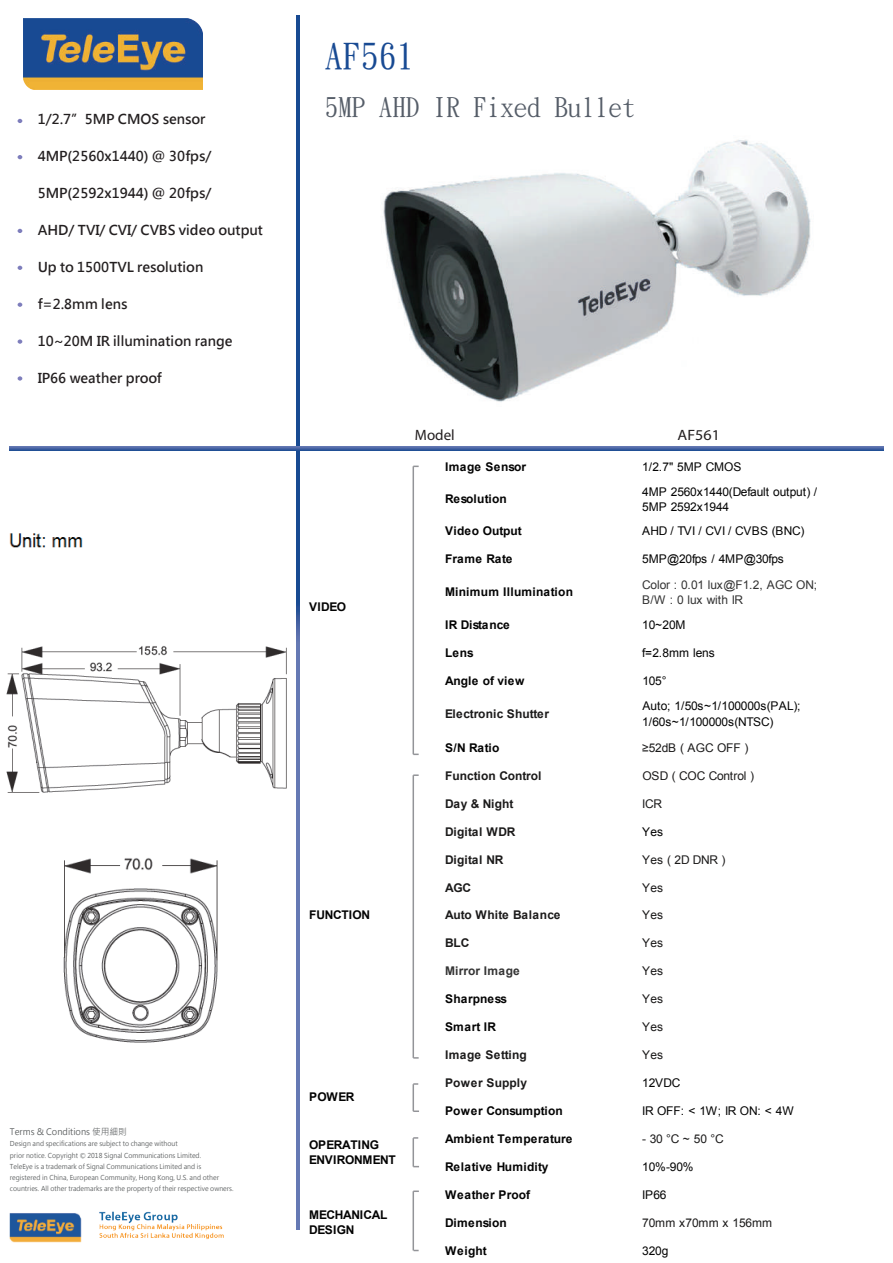
<style>
.page{position:relative;width:893px;height:1263px;background:#fff}
.page>*{position:absolute;margin:0;border:0;box-sizing:border-box;transform-origin:0 0}
.t1{font:700 36px "Adobe Fan Heiti Std";color:#184a93}
.t2{font:700 27px "Adobe Fan Heiti Std";color:#555d68}
.t3{font:15px "Myriad";color:#231f20}
.t4{font:15px "Myriad";color:#231f20;scale:1.07 1}
.t5{font:700 13.5px "Microsoft Jheng Hei";color:#231f20}
.t6{font:12px/15.3px "Arial";letter-spacing:-.015em;color:#030303}
.t7{font:700 12px "Arial";letter-spacing:.005em;color:#030303}
.t8{font:12px "Arial";letter-spacing:-.015em;color:#1b1a1a}
.t9{font:700 12px "Arial";letter-spacing:.005em;color:#1b1a1a}
.t10{font:12px/15.3px "Arial";letter-spacing:-.01em;color:#333}
.t11{font:700 12px/15.3px "Arial";letter-spacing:-.03em;color:#030303}
.t12{font:700 12px "Arial";letter-spacing:.025em;color:#1b1a1a}
.t13{font:12px "Arial";letter-spacing:.025em;color:#030303}
.t14{font:700 12px "Arial";letter-spacing:.03em;color:#030303}
.t15{font:700 12px "Arial";letter-spacing:.025em;color:#030303}
.t16{font:700 12px "Arial";letter-spacing:.015em;color:#333}
.t17{font:9px "Microsoft Jheng Hei";color:#5e6162;scale:.96 1}
.t18{font:6.75px/11.2px "Microsoft Jheng Hei";color:#5e6162;scale:.96 1}
</style>
<div class="page">
<img style="left:10px;top:1211px;width:213px;height:32px">
<img style="left:24px;top:18px;width:178px;height:72px">
<hr style="left:412px;top:466px;width:2px;height:288px;background:#939498">
<hr style="left:412px;top:1084px;width:2px;height:27px;background:#939498">
<hr style="left:412px;top:1138px;width:2px;height:29px;background:#939498">
<hr style="left:412px;top:1191px;width:2px;height:59px;background:#939498">
<hr style="left:412px;top:775px;width:2px;height:283px;background:#939498">
<svg style="left:18px;top:119px;width:4px;height:4px"></svg>
<svg style="left:18px;top:155px;width:4px;height:4px"></svg>
<svg style="left:18px;top:229px;width:4px;height:4px"></svg>
<svg style="left:18px;top:303px;width:4px;height:4px"></svg>
<svg style="left:18px;top:339px;width:4px;height:5px"></svg>
<svg style="left:18px;top:376px;width:4px;height:5px"></svg>
<svg style="left:18px;top:266px;width:4px;height:4px"></svg>
<img style="left:9px;top:533px;width:74px;height:15px">
<img style="left:63px;top:858px;width:155px;height:185px">
<img style="left:6px;top:646px;width:281px;height:147px">
<img style="left:381px;top:140px;width:430px;height:262px">
<img style="left:296px;top:16px;width:4px;height:1214px">
<img style="left:10px;top:446px;width:873px;height:4px">
<h3 class="t5" style="left:38px;top:111px;width:169px">1/2.7”5MP CMOS sensor</h3>
<h3 class="t5" style="left:38px;top:148px;width:175px">4MP(2560x1440) @ 30fps/</h3>
<h3 class="t5" style="left:38px;top:185px;width:175px">5MP(2592x1944) @ 20fps/</h3>
<h3 class="t5" style="left:38px;top:222px;width:227px">AHD/ TVI/ CVI/ CVBS video output</h3>
<h3 class="t5" style="left:38px;top:259px;width:167px">Up to 1500TVL resolution</h3>
<h3 class="t5" style="left:38px;top:296px;width:91px">f=2.8mm lens</h3>
<h3 class="t5" style="left:38px;top:332px;width:196px">10~20M IR illumination range</h3>
<h3 class="t5" style="left:38px;top:369px;width:126px">IP66 weather proof</h3>
<h3 class="t17" style="left:10px;top:1126px;width:123px">Terms &amp; Conditions 使用細則</h3>
<p class="t18" style="left:10px;top:1138px;width:235px">Design and specifications are subject to change without<br>prior notice. Copyright © 2018 Signal Communications Limited.<br>TeleEye is a trademark of Signal Communications Limited and is registered in China, European Community, Hong Kong, U.S. and other countries. All other trademarks are the property of their respective owners.</p>
<h1 class="t1" style="left:325px;top:39px;width:92px">AF561</h1>
<h2 class="t2" style="left:325px;top:94px;width:312px">5MP AHD IR Fixed Bullet</h2>
<h3 class="t7" style="left:309px;top:599px;width:38px">VIDEO</h3>
<h3 class="t7" style="left:309px;top:906px;width:63px">FUNCTION</h3>
<h3 class="t7" style="left:309px;top:1088px;width:47px">POWER</h3>
<h3 class="t11" style="left:309px;top:1137px;width:88px">OPERATING<br>ENVIRONMENT</h3>
<h3 class="t11" style="left:309px;top:1207px;width:80px">MECHANICAL<br>DESIGN</h3>
<h3 class="t3" style="left:415px;top:428px;width:41px">Model</h3>
<h3 class="t4" style="left:677px;top:428px;width:41px">AF561</h3>
<h3 class="t15" style="left:445px;top:459px;width:83px">Image Sensor</h3>
<h3 class="t6" style="left:642px;top:459px;width:101px">1/2.7" 5MP CMOS</h3>
<h3 class="t7" style="left:445px;top:491px;width:63px">Resolution</h3>
<h3 class="t6" style="left:642px;top:484px;width:176px">4MP 2560x1440(Default output) /<br>5MP 2592x1944</h3>
<h3 class="t7" style="left:445px;top:523px;width:78px">Video Output</h3>
<h3 class="t13" style="left:642px;top:523px;width:164px">AHD / TVI / CVI / CVBS (BNC)</h3>
<h3 class="t7" style="left:445px;top:551px;width:69px">Frame Rate</h3>
<h3 class="t6" style="left:642px;top:551px;width:143px">5MP@20fps / 4MP@30fps</h3>
<h3 class="t14" style="left:445px;top:583px;width:129px">Minimum Illumination</h3>
<h3 class="t10" style="left:642px;top:577px;width:176px">Color : 0.01 lux@F1.2, AGC ON;<br>B/W : 0 lux with IR</h3>
<h3 class="t7" style="left:445px;top:617px;width:66px">IR Distance</h3>
<h3 class="t6" style="left:642px;top:617px;width:45px">10~20M</h3>
<h3 class="t7" style="left:445px;top:645px;width:30px">Lens</h3>
<h3 class="t6" style="left:642px;top:645px;width:74px">f=2.8mm lens</h3>
<h3 class="t7" style="left:445px;top:673px;width:81px">Angle of view</h3>
<h3 class="t6" style="left:642px;top:673px;width:26px">105°</h3>
<h3 class="t9" style="left:445px;top:706px;width:106px">Electronic Shutter</h3>
<h3 class="t6" style="left:642px;top:698px;width:160px">Auto; 1/50s~1/100000s(PAL);<br>1/60s~1/100000s(NTSC)</h3>
<h3 class="t7" style="left:445px;top:739px;width:56px">S/N Ratio</h3>
<h3 class="t8" style="left:642px;top:740px;width:108px">≥52dB ( AGC OFF )</h3>
<h3 class="t9" style="left:445px;top:767px;width:98px">Function Control</h3>
<h3 class="t8" style="left:642px;top:768px;width:113px">OSD ( COC Control )</h3>
<h3 class="t9" style="left:445px;top:795px;width:70px">Day &amp; Night</h3>
<h3 class="t8" style="left:642px;top:796px;width:21px">ICR</h3>
<h3 class="t9" style="left:445px;top:823px;width:72px">Digital WDR</h3>
<h3 class="t6" style="left:642px;top:824px;width:22px">Yes</h3>
<h3 class="t9" style="left:445px;top:851px;width:60px">Digital NR</h3>
<h3 class="t8" style="left:642px;top:851px;width:85px">Yes ( 2D DNR )</h3>
<h3 class="t9" style="left:445px;top:879px;width:28px">AGC</h3>
<h3 class="t8" style="left:642px;top:879px;width:22px">Yes</h3>
<h3 class="t9" style="left:445px;top:907px;width:117px">Auto White Balance</h3>
<h3 class="t8" style="left:642px;top:907px;width:22px">Yes</h3>
<h3 class="t9" style="left:445px;top:935px;width:26px">BLC</h3>
<h3 class="t8" style="left:642px;top:935px;width:22px">Yes</h3>
<h3 class="t16" style="left:445px;top:963px;width:76px">Mirror Image</h3>
<h3 class="t8" style="left:642px;top:963px;width:22px">Yes</h3>
<h3 class="t7" style="left:445px;top:991px;width:63px">Sharpness</h3>
<h3 class="t8" style="left:642px;top:991px;width:22px">Yes</h3>
<h3 class="t7" style="left:445px;top:1019px;width:53px">Smart IR</h3>
<h3 class="t8" style="left:642px;top:1019px;width:22px">Yes</h3>
<h3 class="t12" style="left:445px;top:1047px;width:83px">Image Setting</h3>
<h3 class="t8" style="left:642px;top:1047px;width:22px">Yes</h3>
<h3 class="t12" style="left:445px;top:1075px;width:84px">Power Supply</h3>
<h3 class="t6" style="left:642px;top:1075px;width:40px">12VDC</h3>
<h3 class="t7" style="left:445px;top:1103px;width:119px">Power Consumption</h3>
<h3 class="t6" style="left:642px;top:1103px;width:153px">IR OFF: &lt; 1W; IR ON: &lt; 4W</h3>
<h3 class="t7" style="left:445px;top:1131px;width:129px">Ambient Temperature</h3>
<h3 class="t8" style="left:642px;top:1131px;width:83px">-30°C~50°C</h3>
<h3 class="t7" style="left:445px;top:1159px;width:105px">Relative Humidity</h3>
<h3 class="t6" style="left:642px;top:1159px;width:53px">10%-90%</h3>
<h3 class="t7" style="left:445px;top:1187px;width:87px">Weather Proof</h3>
<h3 class="t6" style="left:642px;top:1187px;width:26px">IP66</h3>
<h3 class="t7" style="left:445px;top:1215px;width:63px">Dimension</h3>
<h3 class="t8" style="left:642px;top:1215px;width:131px">70mm x70mm x 156mm</h3>
<h3 class="t7" style="left:445px;top:1243px;width:43px">Weight</h3>
<h3 class="t6" style="left:642px;top:1243px;width:28px">320g</h3>
</div>
